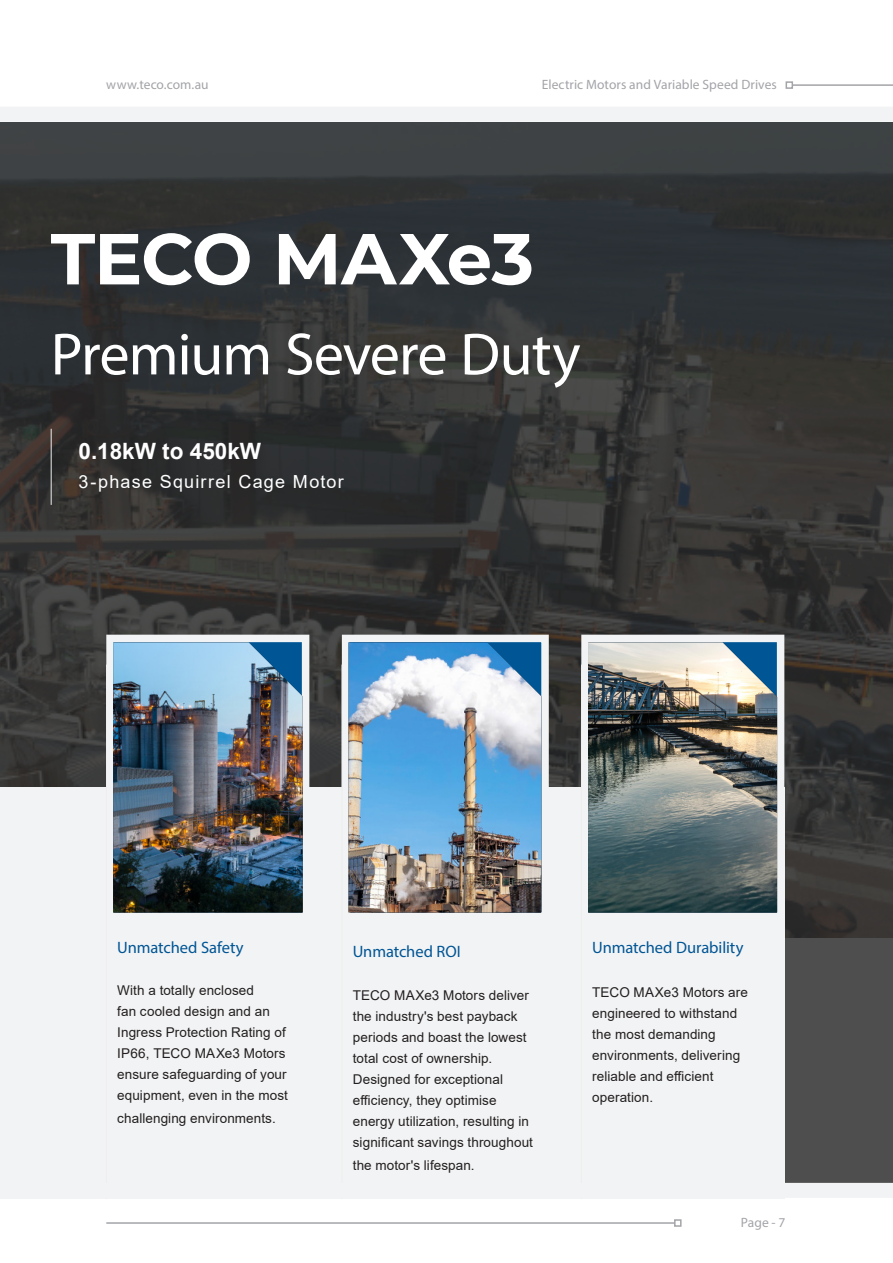
<style>
.page{position:relative;width:893px;height:1263px;background:#fff}
.page>*{position:absolute;margin:0;border:0;box-sizing:border-box;transform-origin:0 0}
.Sub-Headline_Body{font:700 72px "Montserrat";letter-spacing:-.015em;color:#fff}
.Sub-Headline_Body-2{font:60px "Myriad Pro";letter-spacing:-.02em;color:#fff}
.t1{font:700 22.5px "Arial";color:#fff}
.Caption_1{font:18px "Arial";letter-spacing:.07em;color:#fff}
.Body_Text_1{font:16.5px "Myriad Pro";letter-spacing:-.005em;color:#005595}
.Body_Text_1-2{font:13.5px/21px "Arial";letter-spacing:.005em;color:#231f20}
.t2{font:13.5px "Myriad Pro";letter-spacing:.005em;color:#a3a4a8}
</style>
<div class="page">
<div style="left:0;top:122px;width:893px;height:1069px;background:#4d4e4d"></div>
<img style="left:0;top:122px;width:893px;height:816px">
<div style="left:0;top:107px;width:893px;height:15px;background:#f2f3f4"></div>
<div style="left:0;top:788px;width:784px;height:411px;background:#f2f3f4"></div>
<svg style="left:338px;top:631px;width:215px;height:282px"></svg>
<svg style="left:103px;top:631px;width:210px;height:282px"></svg>
<img style="left:349px;top:642px;width:192px;height:270px">
<img style="left:113px;top:642px;width:190px;height:270px">
<hr style="left:342px;top:664px;width:1px;height:535px;background:#eeeeef">
<hr style="left:106px;top:664px;width:1px;height:535px;background:#eeeeef">
<svg style="left:578px;top:631px;width:210px;height:293px"></svg>
<img style="left:588px;top:642px;width:189px;height:270px">
<hr style="left:581px;top:664px;width:1px;height:535px;background:#eeeeef">
<div style="left:0;top:1183px;width:893px;height:15px;background:#f2f3f4"></div>
<hr style="left:51px;top:429px;width:1px;height:76px;background:#eeeeef">
<hr style="left:106px;top:1222px;width:569px;height:2px;background:#a3a4a8">
<div style="left:674px;top:1219px;width:8px;height:8px;border:2px solid #a3a4a8"></div>
<hr style="left:792px;top:84px;width:101px;height:2px;background:#a3a4a8">
<div style="left:786px;top:81px;width:7px;height:8px;border:2px solid #a3a4a8"></div>
<p class="t2" style="left:106px;top:76px;width:104px">www.teco.com.au</p>
<p class="t2" style="left:542px;top:76px;width:237px">Electric Motors and Variable Speed Drives</p>
<p class="Sub-Headline_Body" style="left:51px;top:207px;width:485px">TECO MAXe3</p>
<p class="Sub-Headline_Body-2" style="left:51px;top:317px;width:531px">Premium Severe Duty</p>
<p class="t1" style="left:79px;top:436px;width:184px">0.18kW to 450kW</p>
<p class="Caption_1" style="left:79px;top:469px;width:267px">3-phase Squirrel Cage Motor</p>
<p class="Body_Text_1" style="left:117px;top:937px;width:128px">Unmatched Safety</p>
<p class="Body_Text_1-2" style="left:117px;top:980px;width:172px">With a totally enclosed<br>fan cooled design and an<br>Ingress Protection Rating of<br>IP66, TECO MAXe3 Motors ensure safeguarding of your equipment, even in the most</p>
<p class="Body_Text_1-2" style="left:117px;top:1107px;width:160px">challenging environments.</p>
<p class="Body_Text_1" style="left:353px;top:941px;width:109px">Unmatched ROI</p>
<p class="Body_Text_1-2" style="left:353px;top:985px;width:182px">TECO MAXe3 Motors deliver the industry's best payback periods and boast the lowest total cost of ownership.<br>Designed for exceptional efficiency, they optimise energy utilization, resulting in significant savings throughout</p>
<p class="Body_Text_1-2" style="left:353px;top:1154px;width:123px">the motor's lifespan.</p>
<p class="Body_Text_1" style="left:592px;top:937px;width:153px">Unmatched Durability</p>
<p class="Body_Text_1-2" style="left:592px;top:981px;width:157px">TECO MAXe3 Motors are engineered to withstand the most demanding environments, delivering reliable and efficient operation.</p>
<p class="t2" style="left:741px;top:1214px;width:46px">Page - 7</p>
</div>
